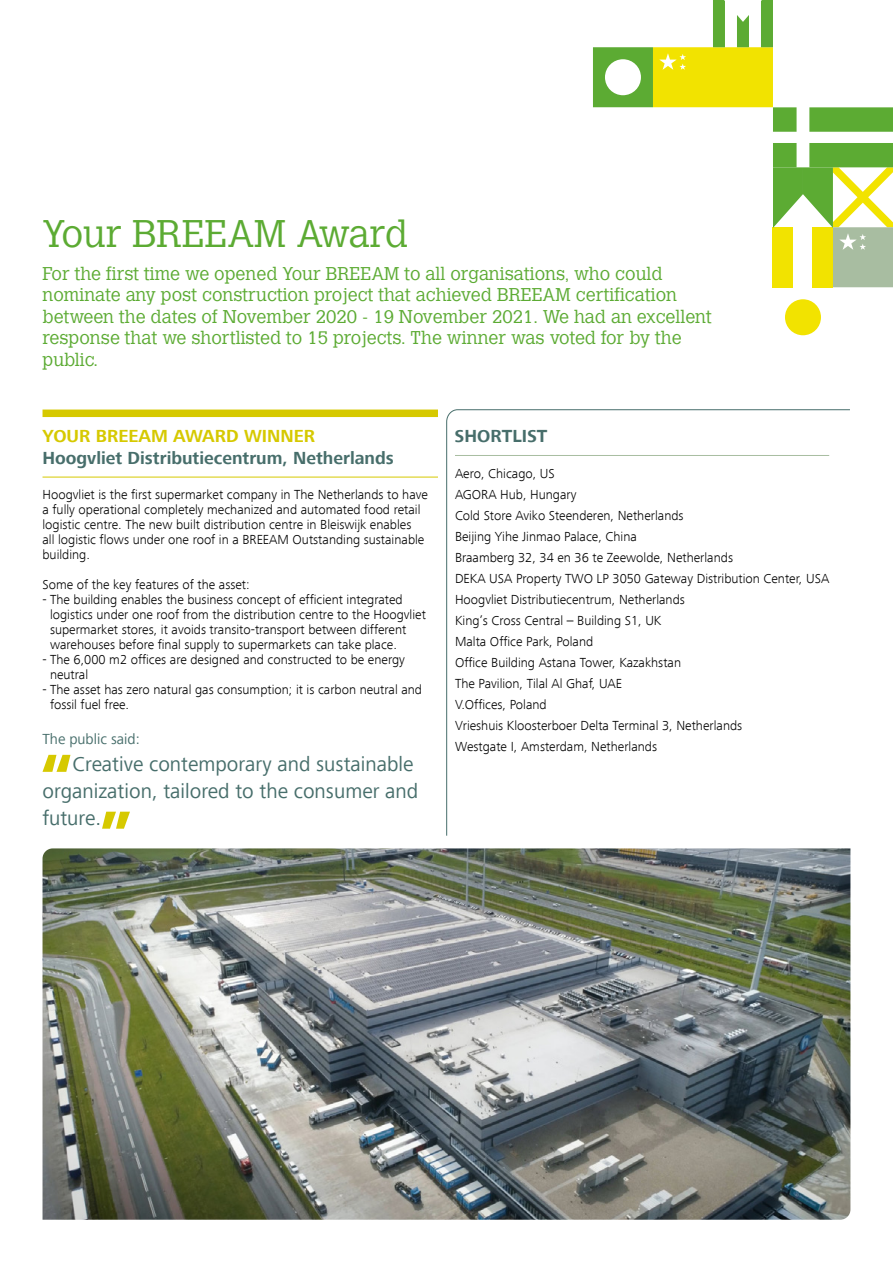
<style>
.page{position:relative;width:893px;height:1263px;background:#fff}
.page>*{position:absolute;margin:0;border:0;box-sizing:border-box;transform-origin:0 0}
.t1{font:300 37.5px "Calvert MTW01";color:#5cab33}
.t2{font:21px/27px "Frutiger Next W01";color:#476e6b}
.t3{font:300 18px/21.6px "Calvert MTW01";color:#5cab33}
.t4{font:700 18px "Frutiger Next W01";color:#476e6b}
.t5{font:700 18px "Frutiger Next W01";color:#d6c900}
.t6{font:15px "Frutiger Next W01";color:#476e6b}
.t7{font:300 13.5px/21px "Frutiger Next W01";color:#000}
</style>
<div class="page">
<div style="left:785px;top:299px;width:36px;height:36px;background:#f2e300;border-radius:50%"></div>
<svg style="left:593px;top:0;width:300px;height:287px"></svg>
<div style="left:43px;top:409px;width:395px;height:8px;background:#d6c900"></div>
<hr style="left:43px;top:477px;width:395px;height:1px;background:#d6c900">
<img style="left:43px;top:848px;width:807px;height:372px">
<svg style="left:102px;top:812px;width:28px;height:17px"></svg>
<svg style="left:43px;top:755px;width:27px;height:17px"></svg>
<svg style="left:446px;top:409px;width:404px;height:427px"></svg>
<hr style="left:455px;top:455px;width:374px;height:1px;background:#a8bda1">
<h1 class="t1" style="left:43px;top:213px;width:367px">Your BREEAM Award</h1>
<p class="t3" style="left:43px;top:263px;width:671px">For the first time we opened Your BREEAM to all organisations, who could nominate any post construction project that achieved BREEAM certification between the dates of November 2020 - 19 November 2021. We had an excellent response that we shortlisted to 15 projects. The winner was voted for by the public.</p>
<h3 class="t5" style="left:43px;top:426px;width:274px">YOUR BREEAM AWARD WINNER</h3>
<h3 class="t4" style="left:43px;top:448px;width:353px">Hoogvliet Distributiecentrum, Netherlands</h3>
<p class="t7" style="left:43px;top:487px;width:387px;line-height:15px">Hoogvliet is the first supermarket company in The Netherlands to have a fully operational completely mechanized and automated food retail logistic centre. The new built distribution centre in Bleiswijk enables<br>all logistic flows under one roof in a BREEAM Outstanding sustainable building.</p>
<p class="t7" style="left:43px;top:574px;width:209px">Some of the key features of the asset:</p>
<p class="t7" style="left:50px;top:592px;width:377px;line-height:15px;text-indent:-8px">- The building enables the business concept of efficient integrated logistics under one roof from the distribution centre to the Hoogvliet supermarket stores, it avoids transito-transport between different warehouses before final supply to supermarkets can take place.</p>
<p class="t7" style="left:50px;top:652px;width:356px;line-height:15px;text-indent:-8px">- The 6,000 m2 offices are designed and constructed to be energy neutral</p>
<p class="t7" style="left:50px;top:682px;width:374px;line-height:15px;text-indent:-8px">- The asset has zero natural gas consumption; it is carbon neutral and fossil fuel free.</p>
<p class="t6" style="left:43px;top:731px;width:99px">The public said:</p>
<h2 class="t2" style="left:43px;top:751px;width:377px;text-indent:30px">Creative contemporary and sustainable organization, tailored to the consumer and future.</h2>
<h3 class="t4" style="left:455px;top:426px;width:94px">SHORTLIST</h3>
<p class="t7" style="left:455px;top:463px;width:376px">Aero, Chicago, US<br>AGORA Hub, Hungary<br>Cold Store Aviko Steenderen, Netherlands<br>Beijing Yihe Jinmao Palace, China<br>Braamberg 32, 34 en 36 te Zeewolde, Netherlands<br>DEKA USA Property TWO LP 3050 Gateway Distribution Center, USA Hoogvliet Distributiecentrum, Netherlands<br>King’s Cross Central – Building S1, UK<br>Malta Office Park, Poland<br>Office Building Astana Tower, Kazakhstan<br>The Pavilion, Tilal Al Ghaf, UAE<br>V.Offices, Poland<br>Vrieshuis Kloosterboer Delta Terminal 3, Netherlands<br>Westgate I, Amsterdam, Netherlands</p>
</div>
